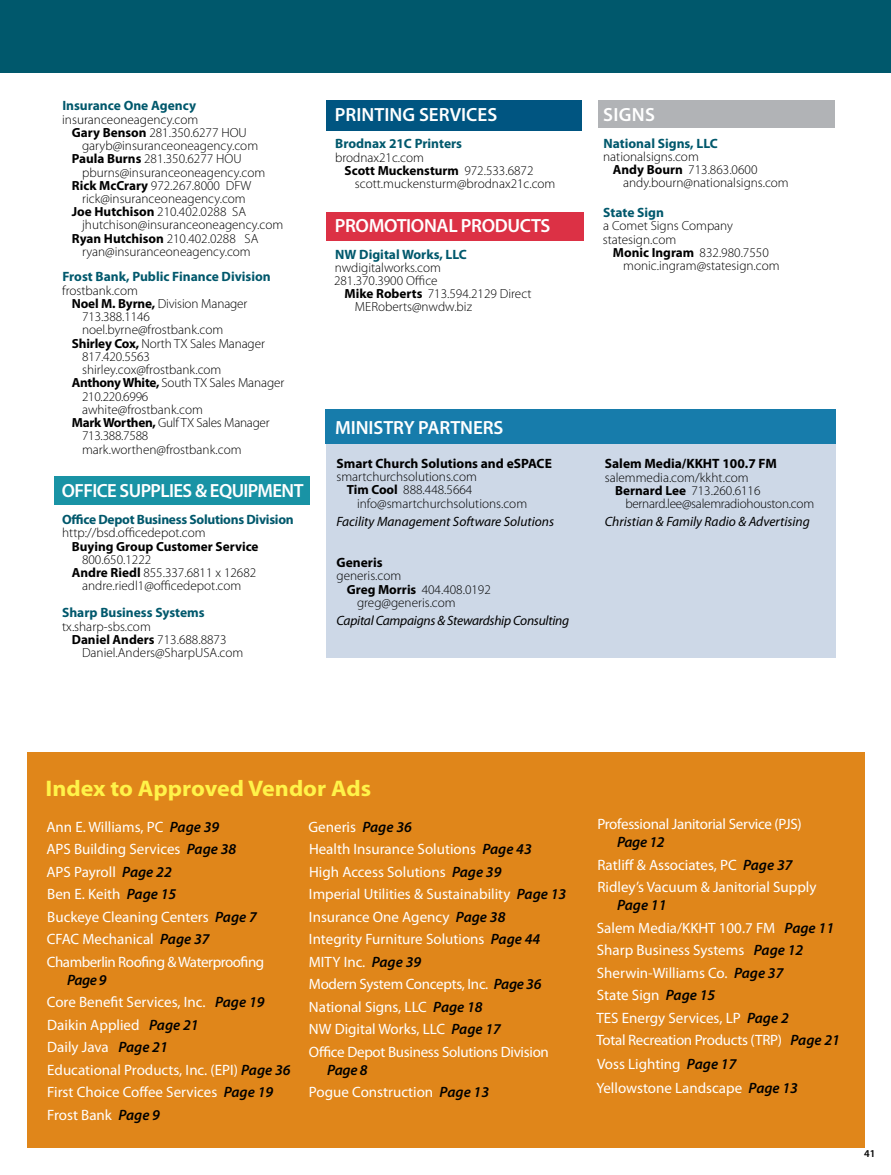
<style>
.page{position:relative;width:891px;height:1175px;background:#fff}
.page>*{position:absolute;margin:0;border:0;box-sizing:border-box;transform-origin:0 0}
.t1{font:700 60px/72px "DIN Condensed";letter-spacing:-.01em;color:#fff}
.t2{font:700 22.65px "Myriad Pro";color:#fff349;scale:1.06 1}
.t3{font:600 19.05px "Myriad Pro";letter-spacing:-.02em;color:#fff}
.t4{font:600 19.05px "Myriad Pro";color:#fff}
.t5{font:15px/22.5px "Myriad Pro";color:#fff}
.t6{font:15px "Myriad Pro";letter-spacing:-.02em;color:#fff}
.t7{font:700 13.5px "Myriad Pro";color:#00586c}
.t8{font:italic 13.5px "Myriad Pro";color:#000}
.t9{font:700 13.5px "Myriad Pro";color:#000}
.t10{font:italic 13.5px "Myriad Pro";letter-spacing:-.02em;color:#000}
.t11{font:700 13.5px "Myriad Pro";letter-spacing:-.02em;color:#00586c}
.t12{font:300 13.2px/13.2px "Myriad Pro";color:#000}
.t13{font:300 13.2px "Myriad Pro";letter-spacing:-.02em;color:#000}
.t14{font:700 13.2px "Myriad Pro";color:#000}
.t15{font:600 10.5px "Myriad Pro";color:#000}
.s1{font-weight:700}
.s2{font-weight:300}
.s3{font-weight:600;font-style:italic;color:#000}
</style>
<div class="page">
<div style="left:27px;top:752px;width:838px;height:395px;background:#e0861a"></div>
<div style="left:0;top:0;width:891px;height:73px;background:#00586c"></div>
<div style="left:326px;top:212px;width:257px;height:28px;background:#dc3145"></div>
<div style="left:54px;top:476px;width:256px;height:29px;background:#1993a5"></div>
<div style="left:326px;top:100px;width:256px;height:31px;background:#005581"></div>
<div style="left:598px;top:100px;width:236px;height:28px;background:#b1b3b6"></div>
<div style="left:326px;top:436px;width:509px;height:222px;background:#cdd8e7"></div>
<div style="left:325px;top:409px;width:510px;height:35px;background:#177cab"></div>
<p class="t7" style="left:62px;top:98px;width:135px">Insurance One Agency</p>
<p class="t12" style="left:62px;top:113px;width:138px">insuranceoneagency.com</p>
<p class="t12" style="left:72px;top:126px;width:177px"><span class="s1">Gary Benson</span> 281.350.6277 HOU</p>
<p class="t12" style="left:82px;top:139px;width:178px">garyb@insuranceoneagency.com</p>
<p class="t12" style="left:72px;top:152px;width:171px"><span class="s1">Paula Burns</span> 281.350.6277 HOU</p>
<p class="t12" style="left:82px;top:166px;width:185px">pburns@insuranceoneagency.com</p>
<p class="t12" style="left:72px;top:179px;width:181px"><span class="s1">Rick McCrary</span> 972.267.8000 DFW</p>
<p class="t12" style="left:82px;top:192px;width:165px">rick@insuranceoneagency.com</p>
<p class="t12" style="left:72px;top:205px;width:176px"><span class="s1">Joe Hutchison</span> 210.402.0288 SA</p>
<p class="t12" style="left:82px;top:219px;width:203px">jhutchison@insuranceoneagency.com</p>
<p class="t12" style="left:72px;top:232px;width:188px"><span class="s1">Ryan Hutchison</span> 210.402.0288 SA</p>
<p class="t12" style="left:82px;top:245px;width:170px">ryan@insuranceoneagency.com</p>
<p class="t7" style="left:62px;top:269px;width:210px">Frost Bank, Public Finance Division</p>
<p class="t12" style="left:62px;top:284px;width:77px">frostbank.com</p>
<p class="t12" style="left:72px;top:297px;width:177px"><span class="s1">Noel M. Byrne,</span> Division Manager</p>
<p class="t12" style="left:82px;top:310px;width:69px">713.388.1146</p>
<p class="t12" style="left:82px;top:323px;width:143px">noel.byrne@frostbank.com</p>
<p class="t12" style="left:72px;top:337px;width:195px"><span class="s1">Shirley Cox,</span> North TX Sales Manager</p>
<p class="t12" style="left:82px;top:350px;width:69px">817.420.5563</p>
<p class="t12" style="left:82px;top:363px;width:141px">shirley.cox@frostbank.com</p>
<p class="t12" style="left:72px;top:376px;width:214px"><span class="s1">Anthony White,</span> South TX Sales Manager</p>
<p class="t13" style="left:82px;top:389px;width:68px">210.220.6996</p>
<p class="t12" style="left:82px;top:403px;width:122px">awhite@frostbank.com</p>
<p class="t13" style="left:72px;top:415px;width:199px"><span class="s1">Mark Worthen,</span> Gulf TX Sales Manager</p>
<p class="t13" style="left:82px;top:428px;width:68px">713.388.7588</p>
<p class="t12" style="left:82px;top:443px;width:161px">mark.worthen@frostbank.com</p>
<h3 class="t3" style="left:62px;top:480px;width:243px">OFFICE SUPPLIES &amp; EQUIPMENT</h3>
<p class="t11" style="left:62px;top:512px;width:233px">Office Depot Business Solutions Division</p>
<p class="t12" style="left:62px;top:526px;width:145px">http://bsd.officedepot.com</p>
<p class="t14" style="left:72px;top:538px;width:188px">Buying Group Customer Service</p>
<p class="t12" style="left:82px;top:553px;width:71px">800.650.1222</p>
<p class="t12" style="left:72px;top:566px;width:186px"><span class="s1">Andre Riedl</span> 855.337.6811 x 12682</p>
<p class="t12" style="left:82px;top:579px;width:161px">andre.riedl1@officedepot.com</p>
<p class="t7" style="left:62px;top:605px;width:144px">Sharp Business Systems</p>
<p class="t12" style="left:62px;top:619px;width:90px">tx.sharp-sbs.com</p>
<p class="t14" style="left:72px;top:632px;width:156px">Daniel Anders <span class="s2">713.688.8873</span></p>
<p class="t12" style="left:82px;top:646px;width:163px">Daniel.Anders@SharpUSA.com</p>
<h3 class="t4" style="left:335px;top:104px;width:164px">PRINTING SERVICES</h3>
<p class="t7" style="left:335px;top:136px;width:128px">Brodnax 21C Printers</p>
<p class="t12" style="left:335px;top:151px;width:90px">brodnax21c.com</p>
<p class="t14" style="left:345px;top:163px;width:190px">Scott Muckensturm <span class="s2">972.533.6872</span></p>
<p class="t12" style="left:355px;top:177px;width:202px">scott.muckensturm@brodnax21c.com</p>
<h3 class="t3" style="left:335px;top:214px;width:217px">PROMOTIONAL PRODUCTS</h3>
<p class="t7" style="left:335px;top:246px;width:133px">NW Digital Works, LLC</p>
<p class="t12" style="left:335px;top:261px;width:108px">nwdigitalworks.com</p>
<p class="t12" style="left:334px;top:274px;width:105px">281.370.3900 Office</p>
<p class="t12" style="left:345px;top:287px;width:188px"><span class="s1">Mike Roberts</span> 713.594.2129 Direct</p>
<p class="t12" style="left:355px;top:301px;width:119px">MERoberts@nwdw.biz</p>
<h3 class="t3" style="left:335px;top:417px;width:170px">MINISTRY PARTNERS</h3>
<p class="t9" style="left:336px;top:456px;width:217px">Smart Church Solutions and eSPACE</p>
<p class="t12" style="left:336px;top:470px;width:142px">smartchurchsolutions.com</p>
<p class="t12" style="left:347px;top:483px;width:127px"><span class="s1">Tim Cool</span> 888.448.5664</p>
<p class="t12" style="left:357px;top:497px;width:172px">info@smartchurchsolutions.com</p>
<p class="t8" style="left:336px;top:514px;width:219px">Facility Management Software Solutions</p>
<p class="t9" style="left:336px;top:555px;width:48px">Generis</p>
<p class="t12" style="left:336px;top:569px;width:66px">generis.com</p>
<p class="t12" style="left:347px;top:583px;width:146px"><span class="s1">Greg Morris</span> 404.408.0192</p>
<p class="t12" style="left:357px;top:596px;width:100px">greg@generis.com</p>
<p class="t10" style="left:336px;top:613px;width:234px">Capital Campaigns &amp; Stewardship Consulting</p>
<h3 class="t3" style="left:603px;top:104px;width:54px">SIGNS</h3>
<p class="t7" style="left:604px;top:135px;width:116px">National Signs, LLC</p>
<p class="t12" style="left:603px;top:150px;width:97px">nationalsigns.com</p>
<p class="t12" style="left:613px;top:163px;width:146px"><span class="s1">Andy Bourn</span> 713.863.0600</p>
<p class="t12" style="left:623px;top:176px;width:167px">andy.bourn@nationalsigns.com</p>
<p class="t7" style="left:603px;top:205px;width:62px">State Sign</p>
<p class="t12" style="left:603px;top:220px;width:132px">a Comet Signs Company statesign.com</p>
<p class="t12" style="left:623px;top:246px;width:158px;text-indent:-10px"><span class="s1">Monic Ingram</span> 832.980.7550 monic.ingram@statesign.com</p>
<p class="t9" style="left:605px;top:456px;width:174px">Salem Media/KKHT 100.7 FM</p>
<p class="t12" style="left:605px;top:471px;width:145px">salemmedia.com/kkht.com</p>
<p class="t12" style="left:615px;top:484px;width:147px"><span class="s1">Bernard Lee</span> 713.260.6116</p>
<p class="t13" style="left:625px;top:496px;width:190px">bernard.lee@salemradiohouston.com</p>
<p class="t8" style="left:605px;top:514px;width:207px">Christian &amp; Family Radio &amp; Advertising</p>
<h2 class="t2" style="left:46px;top:775px;width:309px">Index to Approved Vendor Ads</h2>
<p class="t5" style="left:46px;top:815px;width:219px">Ann E. Williams, PC <span class="s3">Page 39<br></span>APS Building Services <span class="s3">Page 38<br></span>APS Payroll <span class="s3">Page 22<br></span>Ben E. Keith <span class="s3">Page 15<br></span>Buckeye Cleaning Centers <span class="s3">Page 7<br></span>CFAC Mechanical <span class="s3">Page 37<br></span>Chamberlin Roofing &amp; Waterproofing</p>
<p class="t5" style="left:47px;top:968px;width:245px;text-indent:20px"><span class="s3">Page 9<br></span>Core Benefit Services, Inc. <span class="s3">Page 19<br></span>Daikin Applied <span class="s3">Page 21<br></span>Daily Java <span class="s3">Page 21<br></span>Educational Products, Inc. (EPI) <span class="s3">Page 36<br></span>First Choice Coffee Services <span class="s3">Page 19<br></span>Frost Bank <span class="s3">Page 9</span></p>
<p class="t5" style="left:309px;top:815px;width:259px">Generis <span class="s3">Page 36<br></span>Health Insurance Solutions <span class="s3">Page 43<br></span>High Access Solutions <span class="s3">Page 39<br></span>Imperial Utilities &amp; Sustainability <span class="s3">Page 13<br></span>Insurance One Agency <span class="s3">Page 38<br></span>Integrity Furniture Solutions <span class="s3">Page 44<br></span>MITY Inc. <span class="s3">Page 39<br></span>Modern System Concepts, Inc. <span class="s3">Page 36<br></span>National Signs, LLC <span class="s3">Page 18<br></span>NW Digital Works, LLC <span class="s3">Page 17<br></span>Office Depot Business Solutions Division</p>
<p class="t5" style="left:309px;top:1058px;width:182px;text-indent:18px"><span class="s3">Page 8<br></span>Pogue Construction <span class="s3">Page 13</span></p>
<h1 class="t1" style="left:212px;top:926px;width:347px">It’s the Little Things<br>That Count: Fraud</h1>
<p class="t6" style="left:597px;top:816px;width:206px">Professional Janitorial Service (PJS)</p>
<p class="t5" style="left:597px;top:831px;width:221px;text-indent:20px"><span class="s3">Page 12<br></span>Ratliff &amp; Associates, PC <span class="s3">Page 37<br></span>Ridley’s Vacuum &amp; Janitorial Supply</p>
<p class="t5" style="left:596px;top:894px;width:245px;text-indent:21px"><span class="s3">Page 11<br></span>Salem Media/KKHT 100.7 FM <span class="s3">Page 11<br></span>Sharp Business Systems <span class="s3">Page 12<br></span>Sherwin-Williams Co. <span class="s3">Page 37<br></span>State Sign <span class="s3">Page 15<br></span>TES Energy Services, LP <span class="s3">Page 2<br></span>Total Recreation Products (TRP) <span class="s3">Page 21</span></p>
<p class="t5" style="left:596px;top:1052px;width:203px;line-height:24px">Voss Lighting <span class="s3">Page 17<br></span>Yellowstone Landscape <span class="s3">Page 13</span></p>
<p class="t15" style="left:864px;top:1147px;width:13px">41</p>
</div>
